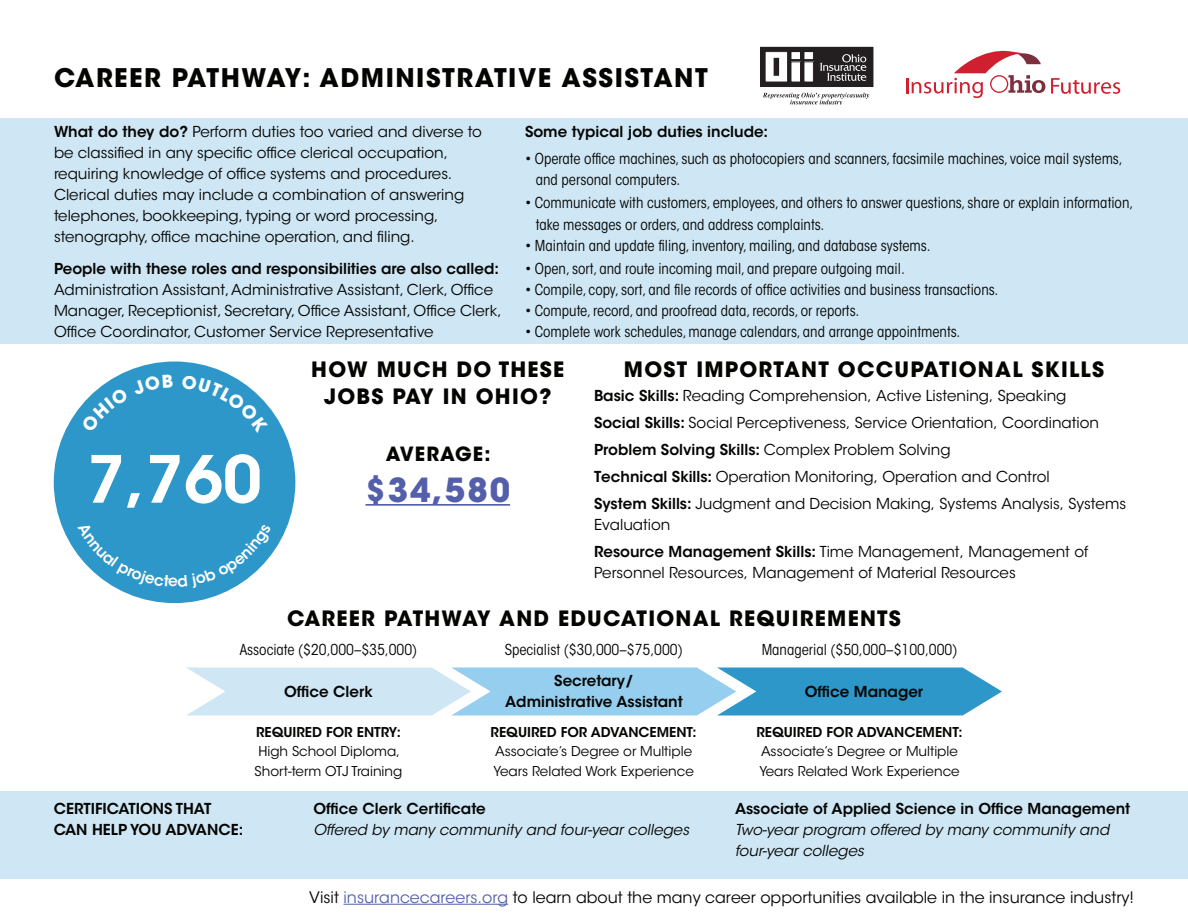
<style>
.page{position:relative;width:1188px;height:918px;background:#fff}
.page>*{position:absolute;margin:0;border:0;box-sizing:border-box;transform-origin:0 0}
.t1{font:600 64.5px "ITC Avant Garde Std";color:#fff}
.t2{font:700 33px "ITC Avant Garde Std";color:#535fab}
.t3{font:700 25.5px "ITC Avant Garde Std";letter-spacing:.06em;color:#040503}
.t4{font:700 21px/27px "ITC Avant Garde Std";letter-spacing:.06em;color:#040503;text-align:center}
.t5{font:700 19.5px "ITC Avant Garde Std";letter-spacing:.06em;color:#040503}
.t6{font:15.75px "ITC Avant Garde Std";color:#040503}
.t7{font:15px/21px "ITC Avant Garde Std";color:#040503}
.t8{font:condensed 15px/21px "ITC Avant Garde Std";color:#040503}
.t9{font:600 15px/21px "ITC Avant Garde Std";color:#040503}
.t10{font:italic 15px/21px "ITC Avant Garde Std";color:#040503}
.t11{font:13.5px/19.5px "ITC Avant Garde Std";color:#040503}
.t12{font:600 13.5px "ITC Avant Garde Std";color:#040503}
.s1{font-weight:600}
.s2{color:#535fab}
</style>
<div class="page">
<div style="left:0;top:118px;width:1188px;height:226px;background:#cfe6f4"></div>
<div style="left:0;top:791px;width:1188px;height:88px;background:#cfe6f4"></div>
<svg style="left:763px;top:93px;width:106px;height:11px"></svg>
<div style="left:761px;top:47px;width:112px;height:40px;background:#231f20"></div>
<div style="left:765px;top:52px;width:23px;height:30px;background:#fff"></div>
<div style="left:765px;top:51px;width:23px;height:31px;border:1px solid #231f20"></div>
<div style="left:774px;top:58px;width:5px;height:17px;background:#231f20"></div>
<div style="left:791px;top:52px;width:10px;height:8px;background:#fff"></div>
<div style="left:791px;top:51px;width:10px;height:9px;border:1px solid #231f20"></div>
<div style="left:804px;top:52px;width:9px;height:8px;background:#fff"></div>
<div style="left:804px;top:51px;width:10px;height:9px;border:1px solid #231f20"></div>
<div style="left:791px;top:62px;width:10px;height:20px;background:#fff"></div>
<div style="left:791px;top:62px;width:10px;height:20px;border:1px solid #231f20"></div>
<div style="left:804px;top:62px;width:9px;height:20px;background:#fff"></div>
<div style="left:804px;top:62px;width:10px;height:20px;border:1px solid #231f20"></div>
<svg style="left:820px;top:54px;width:46px;height:27px"></svg>
<hr style="left:366px;top:504px;width:144px;height:2px;background:#535fab">
<svg style="left:187px;top:668px;width:815px;height:47px;background:#90c9e5"></svg>
<svg style="left:1051px;top:78px;width:69px;height:16px"></svg>
<svg style="left:906px;top:50px;width:139px;height:48px"></svg>
<hr style="left:344px;top:904px;width:164px;height:1px;background:#535fab">
<div style="left:54px;top:362px;width:241px;height:241px;background:#2c97c8;border-radius:50%"></div>
<svg style="left:81px;top:375px;width:38px;height:31px"></svg>
<svg style="left:230px;top:375px;width:38px;height:31px"></svg>
<svg style="left:78px;top:555px;width:193px;height:33px"></svg>
<h3 class="t3" style="left:54px;top:61px;width:655px">CAREER PATHWAY: ADMINISTRATIVE ASSISTANT</h3>
<p class="t7" style="left:54px;top:121px;width:429px"><span class="s1">What do they do?</span> Perform duties too varied and diverse to be classified in any specific office clerical occupation, requiring knowledge of office systems and procedures.<br>Clerical duties may include a combination of answering telephones, bookkeeping, typing or word processing, stenography, office machine operation, and filing.</p>
<p class="t9" style="left:54px;top:258px;width:447px">People with these roles and responsibilities are also called:</p>
<p class="t7" style="left:54px;top:279px;width:449px">Administration Assistant, Administrative Assistant, Clerk, Office<br>Manager, Receptionist, Secretary, Office Assistant, Office Clerk,<br>Office Coordinator, Customer Service Representative</p>
<p class="t9" style="left:525px;top:121px;width:245px">Some typical job duties include:</p>
<p class="t8" style="left:536px;top:148px;width:588px;text-indent:-11px">• Operate office machines, such as photocopiers and scanners, facsimile machines, voice mail systems, and personal computers.</p>
<p class="t8" style="left:536px;top:191px;width:599px;line-height:22.5px;text-indent:-11px">• Communicate with customers, employees, and others to answer questions, share or explain information, take messages or orders, and address complaints.</p>
<p class="t8" style="left:525px;top:235px;width:407px">• Maintain and update filing, inventory, mailing, and database systems.</p>
<p class="t8" style="left:525px;top:258px;width:381px">• Open, sort, and route incoming mail, and prepare outgoing mail.</p>
<p class="t8" style="left:525px;top:279px;width:475px">• Compile, copy, sort, and file records of office activities and business transactions.</p>
<p class="t8" style="left:525px;top:300px;width:336px">• Compute, record, and proofread data, records, or reports.</p>
<p class="t8" style="left:525px;top:321px;width:437px">• Complete work schedules, manage calendars, and arrange appointments.</p>
<h3 class="t4" style="left:624px;top:356px;width:482px">MOST IMPORTANT OCCUPATIONAL SKILLS</h3>
<p class="t7" style="left:594px;top:382px;width:534px;line-height:27px"><span class="s1">Basic Skills:</span> Reading Comprehension, Active Listening, Speaking<br><span class="s1">Social Skills:</span> Social Perceptiveness, Service Orientation, Coordination <span class="s1">Problem Solving Skills:</span> Complex Problem Solving<br><span class="s1">Technical Skills:</span> Operation Monitoring, Operation and Control<br><span class="s1">System Skills:</span> Judgment and Decision Making, Systems Analysis, Systems</p>
<p class="t7" style="left:594px;top:511px;width:496px;line-height:27px">Evaluation<br><span class="s1">Resource Management Skills:</span> Time Management, Management of</p>
<p class="t7" style="left:594px;top:562px;width:423px">Personnel Resources, Management of Material Resources</p>
<h3 class="t4" style="left:311px;top:356px;width:255px">HOW MUCH DO THESE<br>JOBS PAY IN OHIO?</h3>
<h3 class="t5" style="left:386px;top:441px;width:106px">AVERAGE:</h3>
<h2 class="t2" style="left:366px;top:468px;width:146px">$34,580</h2>
<h1 class="t1" style="left:87px;top:438px;width:176px">7,760</h1>
<h3 class="t4" style="left:287px;top:605px;width:615px">CAREER PATHWAY AND EDUCATIONAL REQUIREMENTS</h3>
<p class="t8" style="left:240px;top:639px;width:179px">Associate ($20,000–$35,000)</p>
<p class="t8" style="left:505px;top:639px;width:179px">Specialist ($30,000–$75,000)</p>
<p class="t8" style="left:762px;top:639px;width:197px">Managerial ($50,000–$100,000)</p>
<p class="t9" style="left:505px;top:670px;width:179px;text-align:center">Secretary/<br>Administrative Assistant</p>
<p class="t9" style="left:284px;top:681px;width:90px">Office Clerk</p>
<p class="t9" style="left:805px;top:681px;width:120px">Office Manager</p>
<p class="t12" style="left:256px;top:723px;width:146px">REQUIRED FOR ENTRY:</p>
<p class="t11" style="left:255px;top:742px;width:149px">High School Diploma,<br>Short-term OTJ Training</p>
<p class="t12" style="left:491px;top:723px;width:208px">REQUIRED FOR ADVANCEMENT:</p>
<p class="t11" style="left:494px;top:742px;width:202px">Associate’s Degree or Multiple<br>Years Related Work Experience</p>
<p class="t9" style="left:54px;top:798px;width:191px">CERTIFICATIONS THAT<br>CAN HELP YOU ADVANCE:</p>
<p class="t9" style="left:313px;top:798px;width:174px">Office Clerk Certificate</p>
<p class="t10" style="left:314px;top:819px;width:380px">Offered by many community and four-year colleges</p>
<p class="t12" style="left:756px;top:723px;width:208px">REQUIRED FOR ADVANCEMENT:</p>
<p class="t11" style="left:759px;top:742px;width:202px">Associate’s Degree or Multiple<br>Years Related Work Experience</p>
<p class="t9" style="left:735px;top:798px;width:397px">Associate of Applied Science in Office Management</p>
<p class="t10" style="left:735px;top:819px;width:379px">Two-year program offered by many community and four-year colleges</p>
<p class="t6" style="left:309px;top:887px;width:826px">Visit <span class="s2">insurancecareers.org</span> to learn about the many career opportunities available in the insurance industry!</p>
</div>
